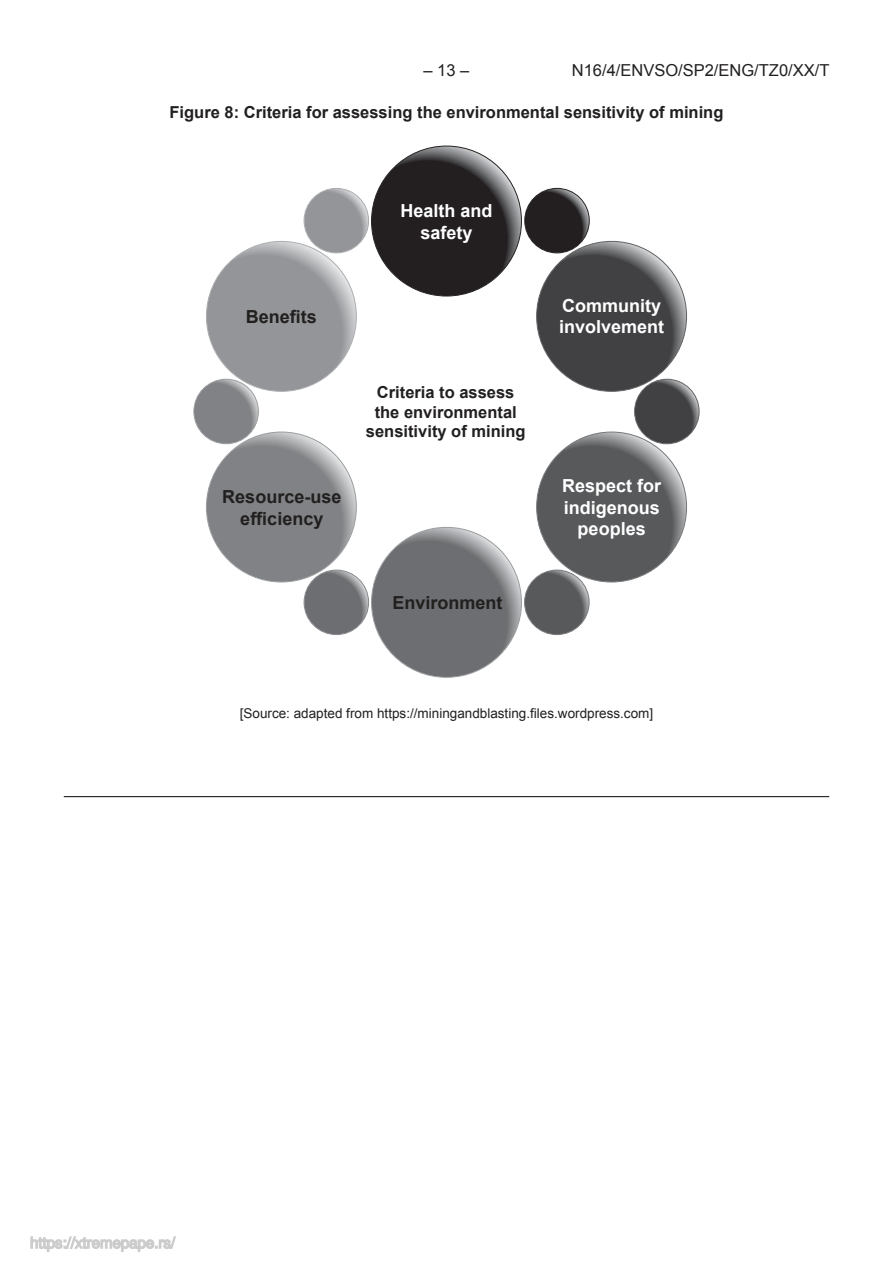
<style>
.page{position:relative;width:893px;height:1263px;background:#fff}
.page>*{position:absolute;margin:0;border:0;box-sizing:border-box;transform-origin:0 0}
.t1{font:700 18px/21.6px "Arial";color:#fff;text-align:center}
.t2{font:700 18px/21.6px "Arial";color:#221f1f;text-align:center}
.t3{font:700 16.5px/19.8px "Arial";color:#221f1f;text-align:center}
.t4{font:16.5px "Arial";color:#221f1f}
.t5{font:13.5px "Arial";color:#221f1f}
</style>
<div class="page">
<img style="left:525px;top:188px;width:64px;height:59px">
<div style="left:524px;top:188px;width:65px;height:65px;border:1px solid #221f1f;border-radius:50%"></div>
<img style="left:635px;top:385px;width:64px;height:53px">
<img style="left:525px;top:576px;width:64px;height:59px">
<div style="left:524px;top:570px;width:65px;height:65px;border:1px solid #747679;border-radius:50%"></div>
<img style="left:304px;top:576px;width:65px;height:59px">
<div style="left:304px;top:570px;width:65px;height:65px;border:1px solid #87888b;border-radius:50%"></div>
<img style="left:194px;top:386px;width:64px;height:51px">
<img style="left:304px;top:188px;width:65px;height:59px">
<div style="left:304px;top:188px;width:65px;height:65px;border:1px solid #aaacae;border-radius:50%"></div>
<img style="left:371px;top:146px;width:150px;height:150px">
<img style="left:537px;top:241px;width:150px;height:150px">
<img style="left:537px;top:432px;width:150px;height:150px">
<img style="left:371px;top:527px;width:150px;height:150px">
<img style="left:206px;top:432px;width:150px;height:150px">
<img style="left:206px;top:241px;width:150px;height:150px">
<hr style="left:64px;top:796px;width:765px;height:1px;background:#221f1f">
<svg style="left:30px;top:1236px;width:146px;height:16px"></svg>
<p class="t4" style="left:572px;top:60px;width:259px">N16/4/ENVSO/SP2/ENG/TZ0/XX/T</p>
<p class="t4" style="left:424px;top:63px;width:47px">– 13 –</p>
<p class="t3" style="left:170px;top:104px;width:555px">Figure 8: Criteria for assessing the environmental sensitivity of mining</p>
<p class="t1" style="left:400px;top:201px;width:94px">Health and safety</p>
<p class="t2" style="left:246px;top:307px;width:73px">Benefits</p>
<p class="t2" style="left:222px;top:488px;width:121px">Resource-use efficiency</p>
<p class="t3" style="left:366px;top:384px;width:161px">Criteria to assess the environmental sensitivity of mining</p>
<p class="t2" style="left:392px;top:593px;width:112px">Environment</p>
<p class="t1" style="left:559px;top:296px;width:107px;text-align:left">Community involvement</p>
<p class="t1" style="left:562px;top:477px;width:101px">Respect for indigenous peoples</p>
<p class="t5" style="left:240px;top:704px;width:415px">[Source: adapted from https://miningandblasting.files.wordpress.com]</p>
</div>
